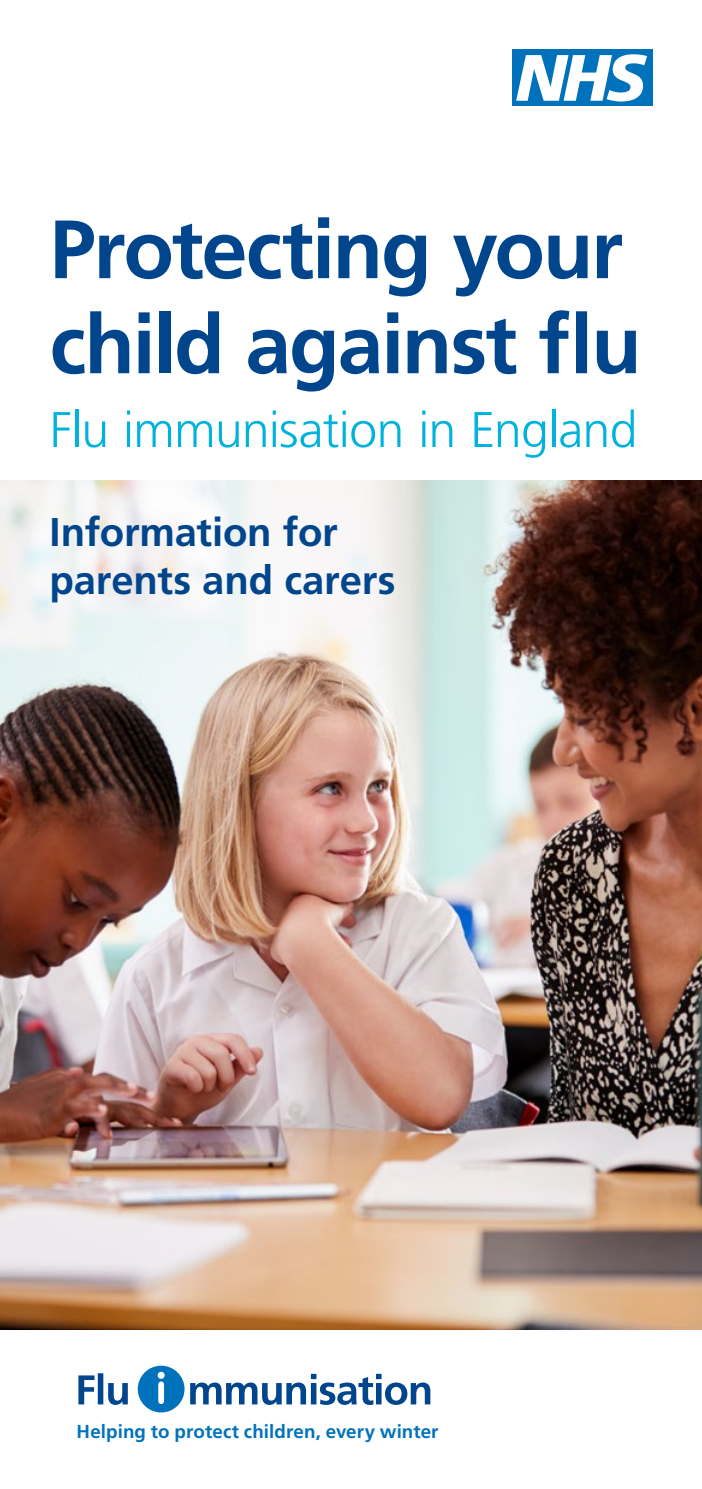
<style>
.page{position:relative;width:702px;height:1489px;background:#fff}
.page>*{position:absolute;margin:0;border:0;box-sizing:border-box;transform-origin:0 0}
.t1{font:700 82.5px/95px "Frutiger LT Pro";letter-spacing:-.025em;color:#01468c}
.t2{font:300 50px "Frutiger LT Pro";letter-spacing:-.015em;color:#00b3dc}
.t3{font:700 40px/47.5px "Frutiger LT Pro";letter-spacing:-.005em;color:#01468c}
.t4{font:700 18.75px "Frutiger LT Pro";letter-spacing:.005em;color:#0072bc}
</style>
<div class="page">
<img style="left:0;top:481px;width:702px;height:847px">
<div style="left:512px;top:50px;width:140px;height:56px;background:#0072bc"></div>
<svg style="left:516px;top:54px;width:131px;height:47px"></svg>
<svg style="left:78px;top:1365px;width:352px;height:47px"></svg>
<h1 class="t1" style="left:50px;top:208px;width:593px">Protecting your child against flu</h1>
<h2 class="t2" style="left:50px;top:409px;width:589px">Flu immunisation in England</h2>
<h3 class="t3" style="left:50px;top:511px;width:347px">Information for parents and carers</h3>
<p class="t4" style="left:77px;top:1423px;width:363px">Helping to protect children, every winter</p>
</div>
